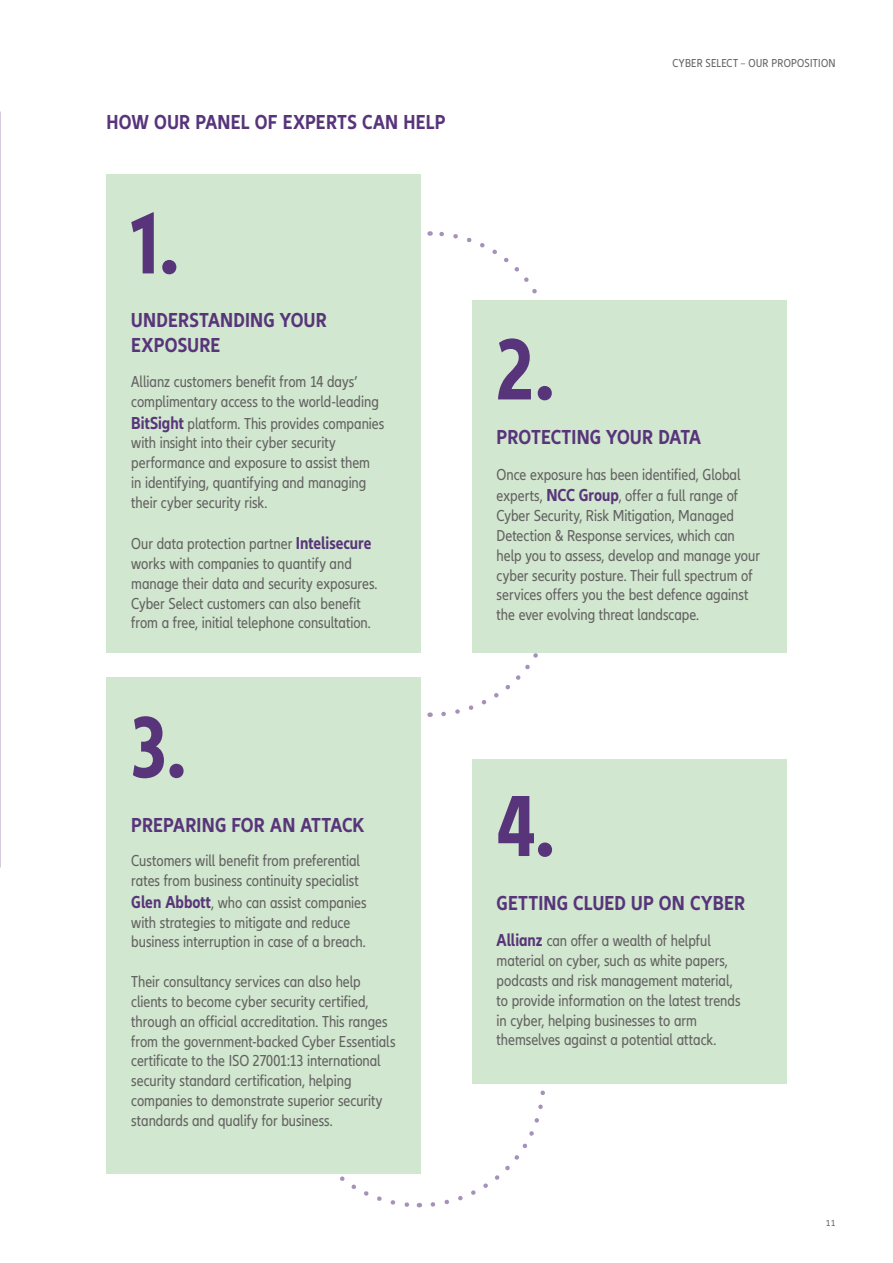
<style>
.page{position:relative;width:893px;height:1263px;background:#fff}
.page>*{position:absolute;margin:0;border:0;box-sizing:border-box;transform-origin:0 0}
.t1{font:700 condensed 90px "Allianz Neo";color:#58357a}
.t2{font:700 condensed 21px/25.2px "Allianz Neo";letter-spacing:.01em;color:#58357a}
.t3{font:condensed 16.5px/19.8px "Allianz Neo";color:#646363}
.t4{font:condensed 12px "Allianz Neo";letter-spacing:.025em;color:#646363}
.t5{font:9px "Allianz Neo";color:#646363}
.s1{font-weight:700;font-size:18px;color:#58357a}
</style>
<div class="page">
<svg style="left:290px;top:1173px;width:130px;height:35px"></svg>
<svg style="left:430px;top:1083px;width:118px;height:124px"></svg>
<svg style="left:430px;top:231px;width:107px;height:63px"></svg>
<svg style="left:441px;top:652px;width:117px;height:65px"></svg>
<div style="left:107px;top:174px;width:314px;height:478px;background:#d2e7cf"></div>
<div style="left:107px;top:677px;width:314px;height:496px;background:#d2e7cf"></div>
<div style="left:472px;top:759px;width:314px;height:324px;background:#d2e7cf"></div>
<div style="left:472px;top:300px;width:314px;height:352px;background:#d2e7cf"></div>
<p class="t2" style="left:107px;top:109px;width:340px">HOW OUR PANEL OF EXPERTS CAN HELP</p>
<h1 class="t1" style="left:131px;top:191px;width:49px">1.</h1>
<p class="t2" style="left:131px;top:308px;width:197px">UNDERSTANDING YOUR<br>EXPOSURE</p>
<p class="t3" style="left:131px;top:372px;width:249px">Allianz customers benefit from 14 days’ complimentary access to the world-leading</p>
<p class="t3" style="left:131px;top:414px;width:254px"><span class="s1">BitSight</span> platform. This provides companies with insight into their cyber security performance and exposure to assist them in identifying, quantifying and managing their cyber security risk.</p>
<p class="t3" style="left:131px;top:534px;width:248px">Our data protection partner <span class="s1">Intelisecure </span>works with companies to quantify and manage their data and security exposures.<br>Cyber Select customers can also benefit from a free, initial telephone consultation.</p>
<h1 class="t1" style="left:131px;top:695px;width:56px">3.</h1>
<p class="t2" style="left:131px;top:812px;width:235px">PREPARING FOR AN ATTACK</p>
<p class="t3" style="left:131px;top:851px;width:230px">Customers will benefit from preferential rates from business continuity specialist</p>
<p class="t3" style="left:131px;top:893px;width:237px"><span class="s1">Glen Abbott</span>, who can assist companies with strategies to mitigate and reduce business interruption in case of a breach.</p>
<p class="t3" style="left:131px;top:972px;width:266px">Their consultancy services can also help clients to become cyber security certified, through an official accreditation. This ranges from the government-backed Cyber Essentials certificate to the ISO 27001:13 international security standard certification, helping companies to demonstrate superior security standards and qualify for business.</p>
<h1 class="t1" style="left:497px;top:317px;width:59px">2.</h1>
<p class="t4" style="left:672px;top:56px;width:165px">CYBER SELECT – OUR PROPOSITION</p>
<p class="t2" style="left:497px;top:425px;width:206px">PROTECTING YOUR DATA</p>
<p class="t3" style="left:497px;top:464px;width:245px;line-height:21.6px">Once exposure has been identified, Global experts, <span class="s1">NCC Group</span>, offer a full range of</p>
<p class="t3" style="left:497px;top:506px;width:265px">Cyber Security, Risk Mitigation, Managed Detection &amp; Response services, which can help you to assess, develop and manage your cyber security posture. Their full spectrum of services offers you the best defence against the ever evolving threat landscape.</p>
<h1 class="t1" style="left:497px;top:774px;width:59px">4.</h1>
<p class="t2" style="left:497px;top:891px;width:250px">GETTING CLUED UP ON CYBER</p>
<p class="t3" style="left:497px;top:931px;width:245px"><span class="s1">Allianz</span> can offer a wealth of helpful material on cyber, such as white papers, podcasts and risk management material, to provide information on the latest trends in cyber, helping businesses to arm themselves against a potential attack.</p>
<p class="t5" style="left:826px;top:1218px;width:11px">11</p>
</div>
